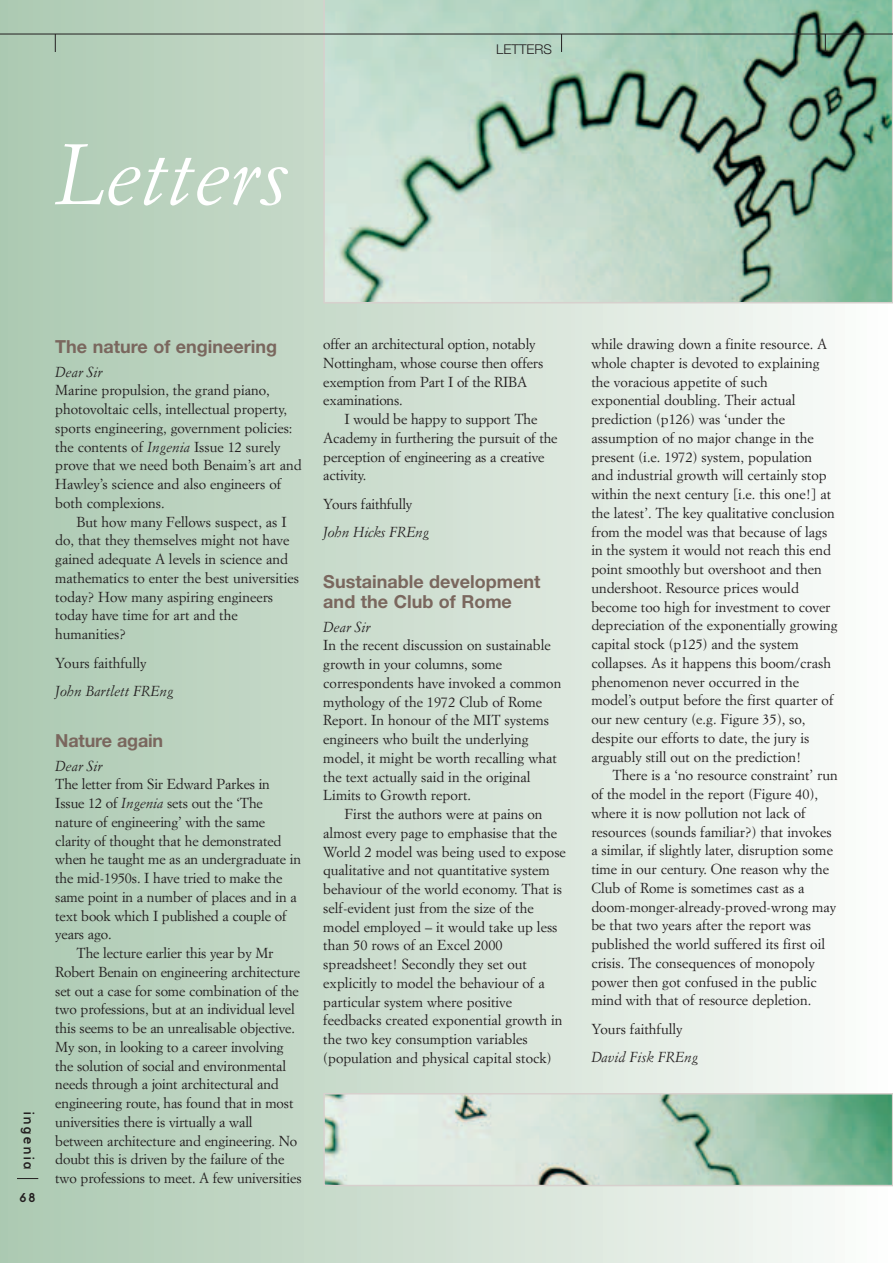
<style>
.page{position:relative;width:893px;height:1263px;background:#fff}
.page>*{position:absolute;margin:0;border:0;box-sizing:border-box;transform-origin:0 0}
.t1{font:italic 84px "Simoncini Garamond";color:#fff}
.t2{font:700 18px/19.5px "Helvetica Neue";color:#7a675e}
.t3{font:14.25px/18.8px "Simoncini Garamond";color:#231f20}
.t4{font:italic 14.25px "Simoncini Garamond";color:#231f20}
.t5{font:13.5px "Base Nine";letter-spacing:.065em;color:#231f20}
.t6{font:300 13.5px "Helvetica Neue";color:#231f20}
.s1{font-style:italic}
</style>
<div class="page">
<div style="left:0;top:0;width:892px;height:1263px;background:linear-gradient(to right,#abc8b0,#fbfcfa)"></div>
<svg style="left:323px;top:0;width:569px;height:303px;background:#a8c7b5"></svg>
<img style="left:326px;top:1096px;width:563px;height:87px">
<div style="left:323px;top:1093px;width:569px;height:93px;border:2px solid #d7d0cd"></div>
<svg style="left:17px;top:1178px;width:21px;height:1px"></svg>
<svg style="left:825px;top:35px;width:1px;height:17px"></svg>
<svg style="left:561px;top:35px;width:1px;height:17px"></svg>
<svg style="left:55px;top:35px;width:1px;height:17px"></svg>
<hr style="left:0;top:34px;width:892px;height:1px;background:#231f20">
<h1 class="t1" style="left:55px;top:139px;width:235px">Letters</h1>
<p class="t6" style="left:496px;top:44px;width:57px">LETTERS</p>
<p class="t5" style="left:34px;top:1111px;width:61px;rotate:90deg">ingenia</p>
<p class="t5" style="left:19px;top:1193px;width:19px">68</p>
<p class="t2" style="left:55px;top:338px;width:223px">The nature of engineering</p>
<p class="t4" style="left:55px;top:366px;width:49px">Dear Sir</p>
<p class="t3" style="left:55px;top:382px;width:248px">Marine propulsion, the grand piano, photovoltaic cells, intellectual property, sports engineering, government policies: the contents of <span class="s1">Ingenia</span> Issue 12 surely prove that we need both Benaim’s art and Hawley’s science and also engineers of both complexions.</p>
<p class="t3" style="left:55px;top:513px;width:245px;text-indent:21px">But how many Fellows suspect, as I do, that they themselves might not have gained adequate A levels in science and mathematics to enter the best universities today? How many aspiring engineers today have time for art and the humanities?</p>
<p class="t3" style="left:55px;top:654px;width:93px">Yours faithfully</p>
<p class="t4" style="left:55px;top:685px;width:120px">John Bartlett FREng</p>
<p class="t2" style="left:55px;top:732px;width:109px">Nature again</p>
<p class="t4" style="left:55px;top:760px;width:49px">Dear Sir</p>
<p class="t3" style="left:55px;top:776px;width:216px">The letter from Sir Edward Parkes in</p>
<p class="t3" style="left:55px;top:795px;width:209px">Issue 12 of <span class="s1">Ingenia</span> sets out the ‘The</p>
<p class="t3" style="left:55px;top:814px;width:211px">nature of engineering’ with the same</p>
<p class="t3" style="left:55px;top:832px;width:228px">clarity of thought that he demonstrated</p>
<p class="t3" style="left:55px;top:851px;width:247px">when he taught me as an undergraduate in</p>
<p class="t3" style="left:55px;top:870px;width:228px">the mid-1950s. I have tried to make the</p>
<p class="t3" style="left:55px;top:889px;width:243px">same point in a number of places and in a</p>
<p class="t3" style="left:55px;top:907px;width:233px">text book which I published a couple of</p>
<p class="t3" style="left:55px;top:926px;width:58px">years ago.</p>
<p class="t3" style="left:77px;top:945px;width:198px">The lecture earlier this year by Mr</p>
<p class="t3" style="left:55px;top:964px;width:246px">Robert Benain on engineering architecture</p>
<p class="t3" style="left:55px;top:982px;width:245px">set out a case for some combination of the</p>
<p class="t3" style="left:55px;top:1001px;width:241px">two professions, but at an individual level</p>
<p class="t3" style="left:55px;top:1020px;width:241px">this seems to be an unrealisable objective.</p>
<p class="t3" style="left:55px;top:1039px;width:230px">My son, in looking to a career involving</p>
<p class="t3" style="left:55px;top:1057px;width:232px">the solution of social and environmental</p>
<p class="t3" style="left:55px;top:1076px;width:225px">needs through a joint architectural and</p>
<p class="t3" style="left:55px;top:1095px;width:240px">engineering route, has found that in most</p>
<p class="t3" style="left:55px;top:1114px;width:199px">universities there is virtually a wall</p>
<p class="t3" style="left:55px;top:1132px;width:243px">between architecture and engineering. No</p>
<p class="t3" style="left:55px;top:1151px;width:231px">doubt this is driven by the failure of the</p>
<p class="t3" style="left:55px;top:1170px;width:248px">two professions to meet. A few universities</p>
<p class="t3" style="left:323px;top:336px;width:221px">offer an architectural option, notably<br>Nottingham, whose course then offers exemption from Part I of the RIBA examinations.</p>
<p class="t3" style="left:323px;top:411px;width:236px;text-indent:21px">I would be happy to support The<br>Academy in furthering the pursuit of the perception of engineering as a creative activity.</p>
<p class="t3" style="left:323px;top:496px;width:90px">Yours faithfully</p>
<p class="t4" style="left:323px;top:526px;width:107px">John Hicks FREng</p>
<p class="t2" style="left:323px;top:574px;width:219px">Sustainable development and the Club of Rome</p>
<p class="t4" style="left:323px;top:621px;width:49px">Dear Sir</p>
<p class="t3" style="left:323px;top:637px;width:239px">In the recent discussion on sustainable growth in your columns, some correspondents have invoked a common mythology of the 1972 Club of Rome Report. In honour of the MIT systems engineers who built the underlying model, it might be worth recalling what the text actually said in the original Limits to Growth report.</p>
<p class="t3" style="left:323px;top:806px;width:244px;text-indent:21px">First the authors were at pains on almost every page to emphasise that the World 2 model was being used to expose qualitative and not quantitative system behaviour of the world economy. That is self-evident just from the size of the model employed – it would take up less than 50 rows of an Excel 2000 spreadsheet! Secondly they set out explicitly to model the behaviour of a particular system where positive feedbacks created exponential growth in the two key consumption variables (population and physical capital stock)</p>
<p class="t3" style="left:591px;top:336px;width:248px">while drawing down a finite resource. A whole chapter is devoted to explaining the voracious appetite of such exponential doubling. Their actual prediction (p126) was ‘under the assumption of no major change in the present (i.e. 1972) system, population and industrial growth will certainly stop within the next century [i.e. this one!] at the latest’. The key qualitative conclusion from the model was that because of lags in the system it would not reach this end point smoothly but overshoot and then undershoot. Resource prices would become too high for investment to cover depreciation of the exponentially growing capital stock (p125) and the system collapses. As it happens this boom/crash phenomenon never occurred in the model’s output before the first quarter of our new century (e.g. Figure 35), so, despite our efforts to date, the jury is arguably still out on the prediction!</p>
<p class="t3" style="left:591px;top:767px;width:248px;text-indent:21px">There is a ‘no resource constraint’ run of the model in the report (Figure 40), where it is now pollution not lack of resources (sounds familiar?) that invokes a similar, if slightly later, disruption some time in our century. One reason why the Club of Rome is sometimes cast as a doom-monger-already-proved-wrong may be that two years after the report was published the world suffered its first oil crisis. The consequences of monopoly power then got confused in the public mind with that of resource depletion.</p>
<p class="t3" style="left:591px;top:1021px;width:93px">Yours faithfully</p>
<p class="t4" style="left:591px;top:1051px;width:108px">David Fisk FREng</p>
</div>
